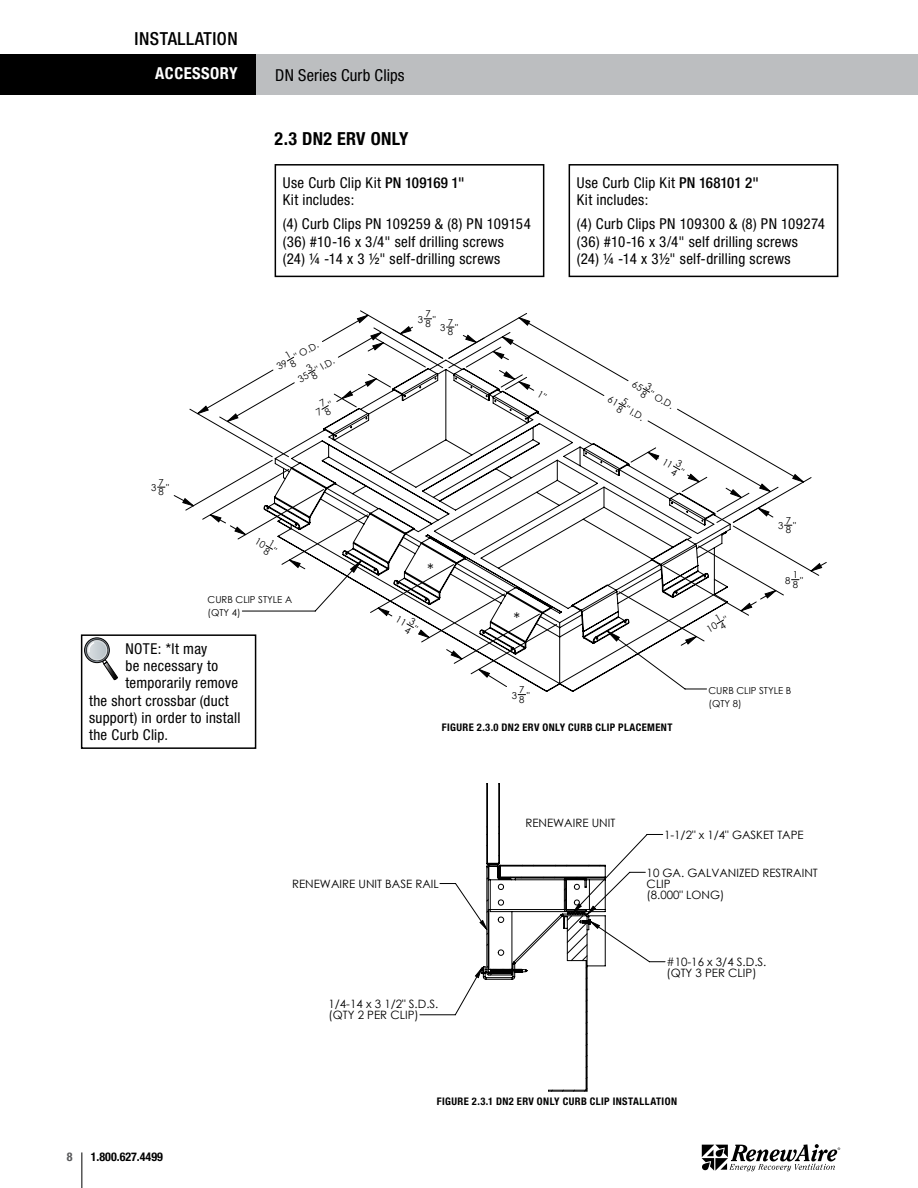
<style>
.page{position:relative;width:918px;height:1188px;background:#fff}
.page>*{position:absolute;margin:0;border:0;box-sizing:border-box;transform-origin:0 0}
.t1{font:700 condensed 18px "Helvetica Neue LT Std";letter-spacing:.02em;color:#000}
.t2{font:500 condensed 18px "Helvetica Neue LT Std";letter-spacing:.03em;color:#000}
.t3{font:condensed 16.5px "Helvetica Neue LT Std";letter-spacing:.01em;color:#000}
.t4{font:700 condensed 16.5px "Helvetica Neue LT Std";letter-spacing:.03em;color:#fff}
.t5{font:15.9px "Century Gothic";color:#000}
.t6{font:condensed 15px/17.2px "Helvetica Neue LT Std";letter-spacing:.02em;color:#000}
.t7{font:700 condensed 12px "Helvetica Neue LT Std";color:#000}
.t8{font:700 condensed 12px "Helvetica Neue LT Std";color:#58595b}
.t9{font:11.55px/11.1px "Century Gothic";color:#000}
.t10{font:700 condensed 10.5px "Helvetica Neue LT Std";letter-spacing:.04em;color:#000}
.t11{font:9.6px/9.8px "Century Gothic";color:#000}
.t12{font:6px "Century Gothic";color:#000}
.s1{font-weight:500}
</style>
<div class="page">
<div style="left:256px;top:54px;width:662px;height:40px;background:#bcbec0"></div>
<div style="left:0;top:54px;width:256px;height:40px;background:#000"></div>
<hr style="left:82px;top:1152px;width:1px;height:36px;background:#000">
<svg style="left:702px;top:1144px;width:138px;height:27px"></svg>
<hr style="left:147px;top:292px;width:690px;height:1px;background:#808080">
<hr style="left:147px;top:292px;width:1px;height:425px;background:#808080">
<hr style="left:147px;top:889px;width:690px;height:1px;background:#808080">
<hr style="left:917px;top:292px;width:1px;height:425px;background:#808080">
<hr style="left:436px;top:773px;width:401px;height:1px;background:#808080">
<svg style="left:757px;top:454px;width:46px;height:146px"></svg>
<svg style="left:446px;top:646px;width:261px;height:46px"></svg>
<svg style="left:419px;top:834px;width:247px;height:181px"></svg>
<hr style="left:284px;top:777px;width:553px;height:1px;background:#808080">
<hr style="left:284px;top:777px;width:1px;height:331px;background:#808080">
<hr style="left:284px;top:1187px;width:553px;height:1px;background:#808080">
<hr style="left:863px;top:777px;width:1px;height:331px;background:#808080">
<hr style="left:497px;top:1120px;width:340px;height:1px;background:#808080">
<svg style="left:475px;top:777px;width:131px;height:315px"></svg>
<svg style="left:85px;top:638px;width:24px;height:25px"></svg>
<div style="left:84px;top:638px;width:26px;height:25px;border:1px solid #000;border-radius:50%"></div>
<div style="left:86px;top:639px;width:22px;height:22px;border:1px solid #000;border-radius:50%"></div>
<svg style="left:102px;top:658px;width:16px;height:22px"></svg>
<svg style="left:87px;top:641px;width:20px;height:19px"></svg>
<div style="left:87px;top:640px;width:21px;height:21px;border:1px solid #fff;border-radius:50%"></div>
<svg style="left:88px;top:641px;width:8px;height:13px"></svg>
<div style="left:81px;top:634px;width:175px;height:115px;border:2px solid #000"></div>
<div style="left:569px;top:164px;width:269px;height:113px;border:2px solid #000"></div>
<div style="left:275px;top:164px;width:269px;height:113px;border:2px solid #000"></div>
<svg style="left:189px;top:310px;width:568px;height:336px"></svg>
<p class="t2" style="left:135px;top:28px;width:105px">INSTALLATION</p>
<p class="t4" style="left:155px;top:63px;width:84px">ACCESSORY</p>
<p class="t3" style="left:275px;top:66px;width:131px">DN Series Curb Clips</p>
<p class="t1" style="left:275px;top:128px;width:136px">2.3 DN2 ERV ONLY</p>
<p class="t6" style="left:283px;top:174px;width:183px">Use Curb Clip Kit <span class="s1">PN 109169 1"<br></span>Kit includes:</p>
<p class="t6" style="left:283px;top:215px;width:250px">(4) Curb Clips PN 109259 &amp; (8) PN 109154 (36) #10-16 x 3/4" self drilling screws<br>(24) ¼ -14 x 3 ½" self-drilling screws</p>
<p class="t11" style="left:292px;top:353px;width:28px;rotate:-30deg">" O.D.</p>
<p class="t11" style="left:314px;top:365px;width:22px;rotate:-30deg">" I.D.</p>
<p class="t11" style="left:418px;top:314px;width:7px">3</p>
<p class="t11" style="left:425px;top:309px;width:7px">7<br>8</p>
<p class="t11" style="left:433px;top:314px;width:4px">"</p>
<p class="t11" style="left:440px;top:322px;width:7px">3</p>
<p class="t11" style="left:448px;top:317px;width:7px">7<br>8</p>
<p class="t11" style="left:455px;top:322px;width:4px">"</p>
<p class="t11" style="left:151px;top:483px;width:7px">3</p>
<p class="t11" style="left:159px;top:477px;width:7px">7<br>8</p>
<p class="t11" style="left:166px;top:483px;width:4px">"</p>
<p class="t11" style="left:208px;top:593px;width:86px;line-height:12.9px">CURB CLIP STYLE A (QTY 4)</p>
<p class="t5" style="left:427px;top:559px;width:8px">*</p>
<p class="t5" style="left:513px;top:608px;width:8px">*</p>
<p class="t6" style="left:577px;top:174px;width:184px">Use Curb Clip Kit <span class="s1">PN 168101 2"<br></span>Kit includes:</p>
<p class="t6" style="left:577px;top:215px;width:250px">(4) Curb Clips PN 109300 &amp; (8) PN 109274 (36) #10-16 x 3/4" self drilling screws<br>(24) ¼ -14 x 3½" self-drilling screws</p>
<p class="t11" style="left:629px;top:404px;width:22px;rotate:30deg">" I.D.</p>
<p class="t11" style="left:653px;top:389px;width:28px;rotate:30deg">" O.D.</p>
<p class="t11" style="left:778px;top:521px;width:7px">3</p>
<p class="t11" style="left:786px;top:515px;width:7px">7<br>8</p>
<p class="t11" style="left:793px;top:521px;width:4px">"</p>
<p class="t11" style="left:785px;top:575px;width:7px">8</p>
<p class="t11" style="left:793px;top:570px;width:7px">1<br>8</p>
<p class="t11" style="left:800px;top:575px;width:4px">"</p>
<p class="t6" style="left:125px;top:640px;width:83px">NOTE: *It may</p>
<p class="t6" style="left:125px;top:657px;width:94px">be necessary to</p>
<p class="t6" style="left:125px;top:674px;width:114px">temporarily remove</p>
<p class="t6" style="left:89px;top:692px;width:141px">the short crossbar (duct</p>
<p class="t6" style="left:89px;top:709px;width:153px">support) in order to install</p>
<p class="t6" style="left:89px;top:726px;width:81px">the Curb Clip.</p>
<p class="t8" style="left:67px;top:1150px;width:7px">8</p>
<p class="t7" style="left:91px;top:1150px;width:73px">1.800.627.4499</p>
<p class="t11" style="left:512px;top:690px;width:7px">3</p>
<p class="t11" style="left:519px;top:685px;width:7px">7<br>8</p>
<p class="t11" style="left:527px;top:690px;width:4px">"</p>
<p class="t10" style="left:442px;top:721px;width:232px">FIGURE 2.3.0 DN2 ERV ONLY CURB CLIP PLACEMENT</p>
<p class="t9" style="left:525px;top:817px;width:91px">RENEWAIRE UNIT</p>
<p class="t11" style="left:708px;top:684px;width:84px;line-height:12.9px">CURB CLIP STYLE B (QTY 8)</p>
<p class="t9" style="left:664px;top:829px;width:141px">1-1/2" x 1/4" GASKET TAPE</p>
<p class="t11" style="left:370px;top:877px;width:25px">DATE</p>
<p class="t11" style="left:415px;top:877px;width:12px">BY</p>
<p class="t9" style="left:647px;top:867px;width:173px">10 GA. GALVANIZED RESTRAINT<br>CLIP<br>(8.000" LONG)</p>
<p class="t12" style="left:672px;top:869px;width:39px">CHECKED BY:</p>
<p class="t12" style="left:732px;top:869px;width:17px">DATE:</p>
<p class="t9" style="left:292px;top:878px;width:148px">RENEWAIRE UNIT BASE RAIL</p>
<p class="t9" style="left:329px;top:998px;width:111px">1/4-14 x 3 1/2" S.D.S. (QTY 2 PER CLIP)</p>
<p class="t9" style="left:666px;top:956px;width:102px">#10-16 x 3/4 S.D.S. (QTY 3 PER CLIP)</p>
<p class="t10" style="left:437px;top:1095px;width:242px">FIGURE 2.3.1 DN2 ERV ONLY CURB CLIP INSTALLATION</p>
</div>
